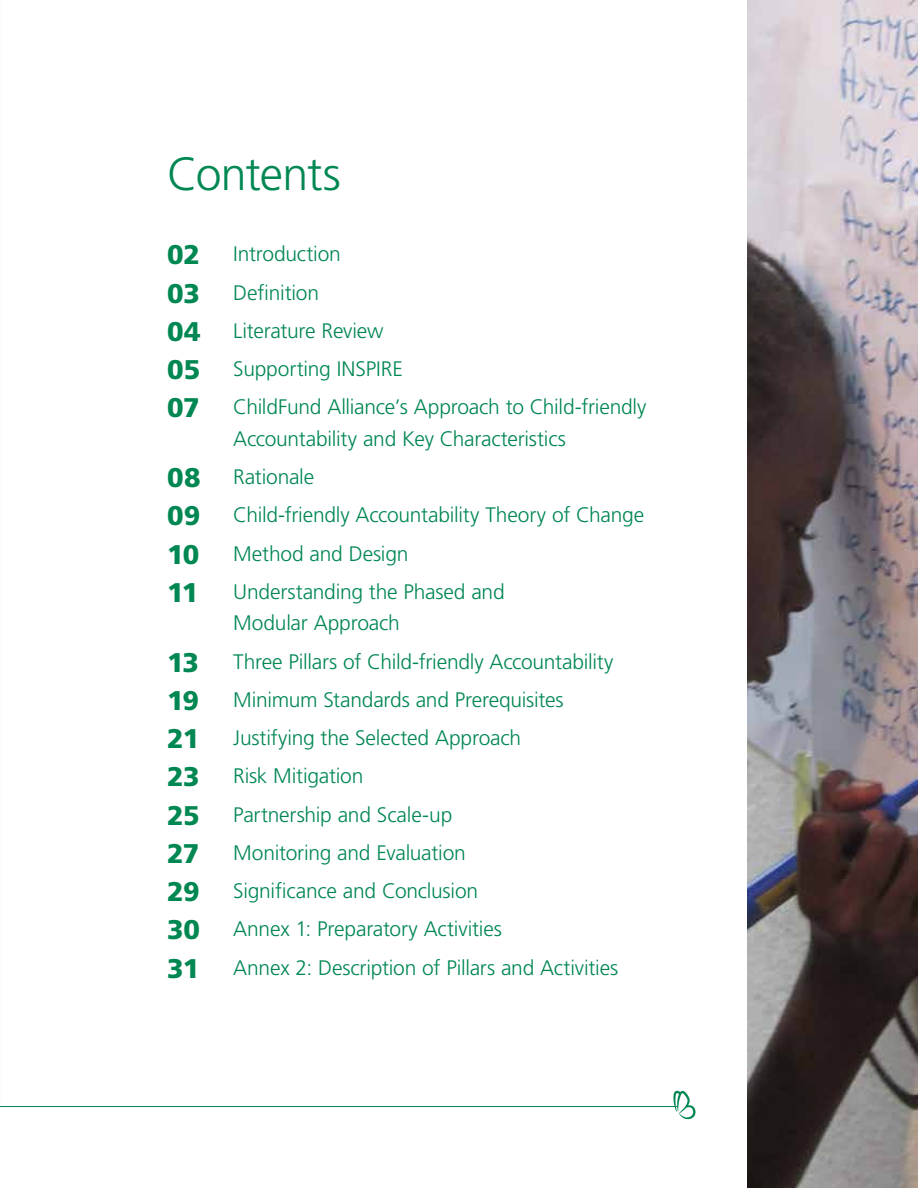
<style>
.page{position:relative;width:918px;height:1188px;background:#fff}
.page>*{position:absolute;margin:0;border:0;box-sizing:border-box;transform-origin:0 0}
.t1{font:300 46.5px "Frutiger LT Std";letter-spacing:-.025em;color:#008752}
.t2{font:900 27px "Frutiger LT Std";letter-spacing:-.035em;color:#008752}
.t3{font:300 21px/38.2px "Frutiger LT Std";letter-spacing:-.01em;color:#008752}
.s1{font-weight:900;font-size:27px}
</style>
<div class="page">
<img style="left:747px;top:0;width:171px;height:1188px">
<svg style="left:673px;top:1091px;width:23px;height:28px"></svg>
<hr style="left:0;top:1106px;width:678px;height:1px;background:#008752">
<h1 class="t1" style="left:167px;top:148px;width:175px">Contents</h1>
<p class="t3" style="left:167px;top:235px;width:481px"><span class="s1">02</span> Introduction<br><span class="s1">03</span> Definition<br><span class="s1">04</span> Literature Review<br><span class="s1">05</span> Supporting INSPIRE<br><span class="s1">07</span> ChildFund Alliance’s Approach to Child-friendly</p>
<p class="t3" style="left:167px;top:420px;width:479px;text-indent:66px">Accountability and Key Characteristics<br><span class="s1">08</span> Rationale<br><span class="s1">09</span> Child-friendly Accountability Theory of Change</p>
<p class="t2" style="left:167px;top:538px;width:34px">10</p>
<p class="t3" style="left:233px;top:535px;width:177px">Method and Design</p>
<p class="t2" style="left:167px;top:576px;width:33px">11</p>
<p class="t3" style="left:233px;top:576px;width:273px;line-height:31.5px">Understanding the Phased and<br>Modular Approach</p>
<p class="t2" style="left:167px;top:646px;width:33px">13</p>
<p class="t3" style="left:233px;top:643px;width:382px">Three Pillars of Child-friendly Accountability</p>
<p class="t2" style="left:167px;top:684px;width:33px">19</p>
<p class="t3" style="left:233px;top:681px;width:332px">Minimum Standards and Prerequisites</p>
<p class="t2" style="left:167px;top:722px;width:34px">21</p>
<p class="t3" style="left:167px;top:719px;width:356px;text-indent:66px">Justifying the Selected Approach<br><span class="s1">23</span> Risk Mitigation<br><span class="s1">25</span> Partnership and Scale-up</p>
<p class="t2" style="left:167px;top:837px;width:34px">27</p>
<p class="t3" style="left:167px;top:834px;width:336px;text-indent:66px">Monitoring and Evaluation<br><span class="s1">29</span> Significance and Conclusion<br><span class="s1">30</span> Annex 1: Preparatory Activities</p>
<p class="t2" style="left:167px;top:952px;width:34px">31</p>
<p class="t3" style="left:233px;top:949px;width:387px">Annex 2: Description of Pillars and Activities</p>
</div>
